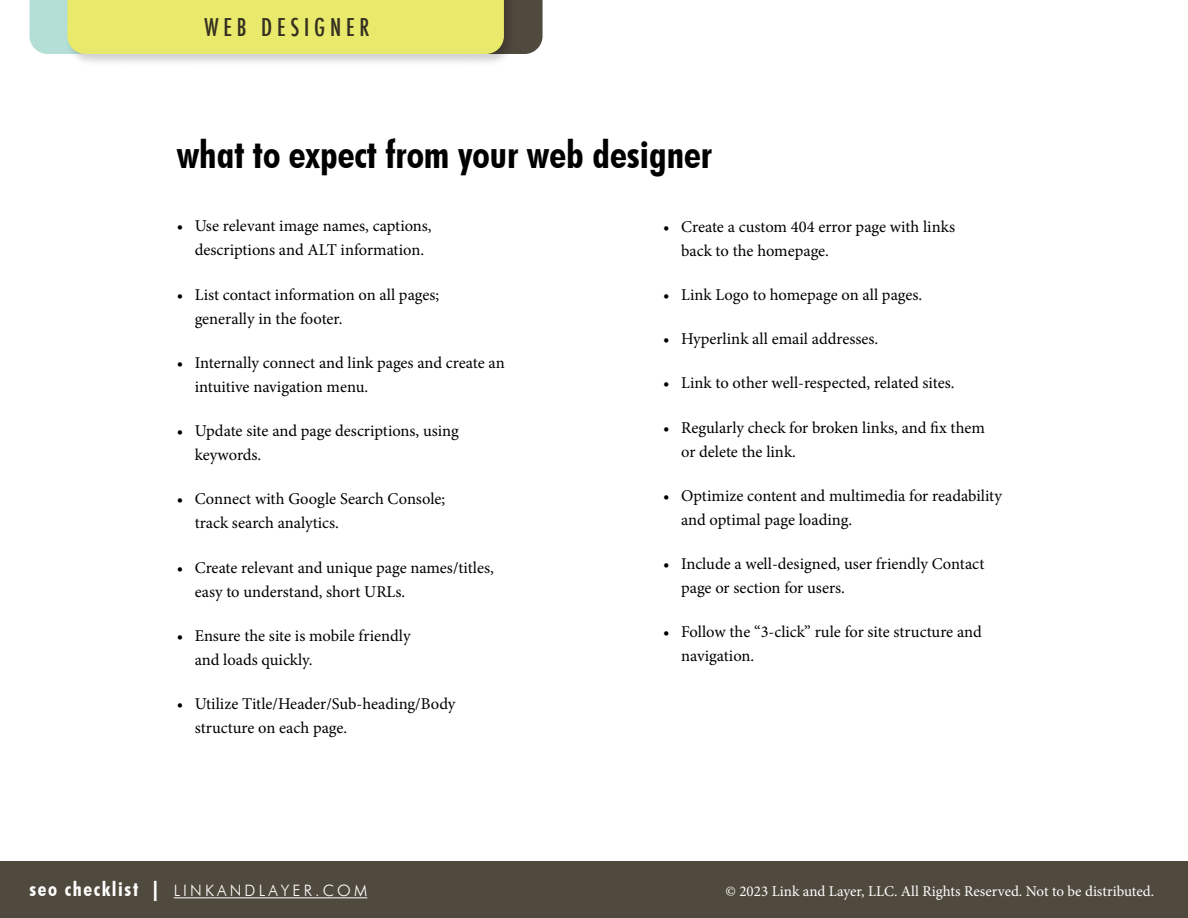
<style>
.page{position:relative;width:1188px;height:918px;background:#fff}
.page>*{position:absolute;margin:0;border:0;box-sizing:border-box;transform-origin:0 0}
.t1{font:700 condensed 39px "Futura BT";color:#000}
.t2{font:500 condensed 23.85px "Futura";letter-spacing:.2em;color:#342f20}
.t3{font:16.5px/24px "Minion Pro";color:#000}
.t4{font:300 15.75px "Futura BT";letter-spacing:.2em;color:#fff}
.t5{font:15px "Minion Pro";color:#fff}
.s1{font-weight:700;font-stretch:condensed;font-size:20.25px}
.s2{font-family:"ITC Avant Garde Std";font-weight:700;font-stretch:condensed;font-size:20.25px}
</style>
<div class="page">
<div style="left:65px;top:0;width:451px;height:66px;background:#000;opacity:.2"></div>
<svg style="left:30px;top:0;width:513px;height:54px;background:#d9db71"></svg>
<div style="left:0;top:862px;width:1188px;height:56px;background:#50493d"></div>
<hr style="left:174px;top:898px;width:193px;height:1px;background:#fff">
<h2 class="t2" style="left:204px;top:12px;width:167px">WEB DESIGNER</h2>
<h1 class="t1" style="left:177px;top:131px;width:537px">what to expect from your web designer</h1>
<p class="t3" style="left:195px;top:214px;width:238px;text-indent:-18px">• Use relevant image names, captions, descriptions and ALT information.</p>
<p class="t3" style="left:195px;top:282px;width:246px;text-indent:-18px">• List contact information on all pages; generally in the footer.</p>
<p class="t3" style="left:195px;top:351px;width:312px;text-indent:-18px">• Internally connect and link pages and create an intuitive navigation menu.</p>
<p class="t3" style="left:195px;top:419px;width:266px;text-indent:-18px">• Update site and page descriptions, using keywords.</p>
<p class="t3" style="left:195px;top:487px;width:252px;text-indent:-18px">• Connect with Google Search Console; track search analytics.</p>
<p class="t3" style="left:195px;top:556px;width:301px;text-indent:-18px">• Create relevant and unique page names/titles, easy to understand, short URLs.</p>
<p class="t3" style="left:195px;top:624px;width:217px;text-indent:-18px">• Ensure the site is mobile friendly and loads quickly.</p>
<p class="t3" style="left:195px;top:692px;width:262px;text-indent:-18px">• Utilize Title/Header/Sub-heading/Body structure on each page.</p>
<p class="t3" style="left:681px;top:214px;width:275px;text-indent:-18px">• Create a custom 404 error page with links back to the homepage.</p>
<p class="t3" style="left:663px;top:283px;width:261px">• Link Logo to homepage on all pages.</p>
<p class="t3" style="left:663px;top:327px;width:217px">• Hyperlink all email addresses.</p>
<p class="t3" style="left:663px;top:371px;width:293px">• Link to other well-respected, related sites.</p>
<p class="t3" style="left:681px;top:415px;width:305px;text-indent:-18px">• Regularly check for broken links, and fix them or delete the link.</p>
<p class="t3" style="left:681px;top:484px;width:322px;text-indent:-18px">• Optimize content and multimedia for readability and optimal page loading.</p>
<p class="t3" style="left:681px;top:552px;width:305px;text-indent:-18px">• Include a well-designed, user friendly Contact page or section for users.</p>
<p class="t3" style="left:681px;top:620px;width:302px;text-indent:-18px">• Follow the “3-click” rule for site structure and navigation.</p>
<p class="t4" style="left:30px;top:881px;width:339px"><span class="s1">seo checklist</span> <span class="s2">|</span> LINKANDLAYER.COM</p>
<p class="t5" style="left:726px;top:881px;width:430px">© 2023 Link and Layer, LLC. All Rights Reserved. Not to be distributed.</p>
</div>
